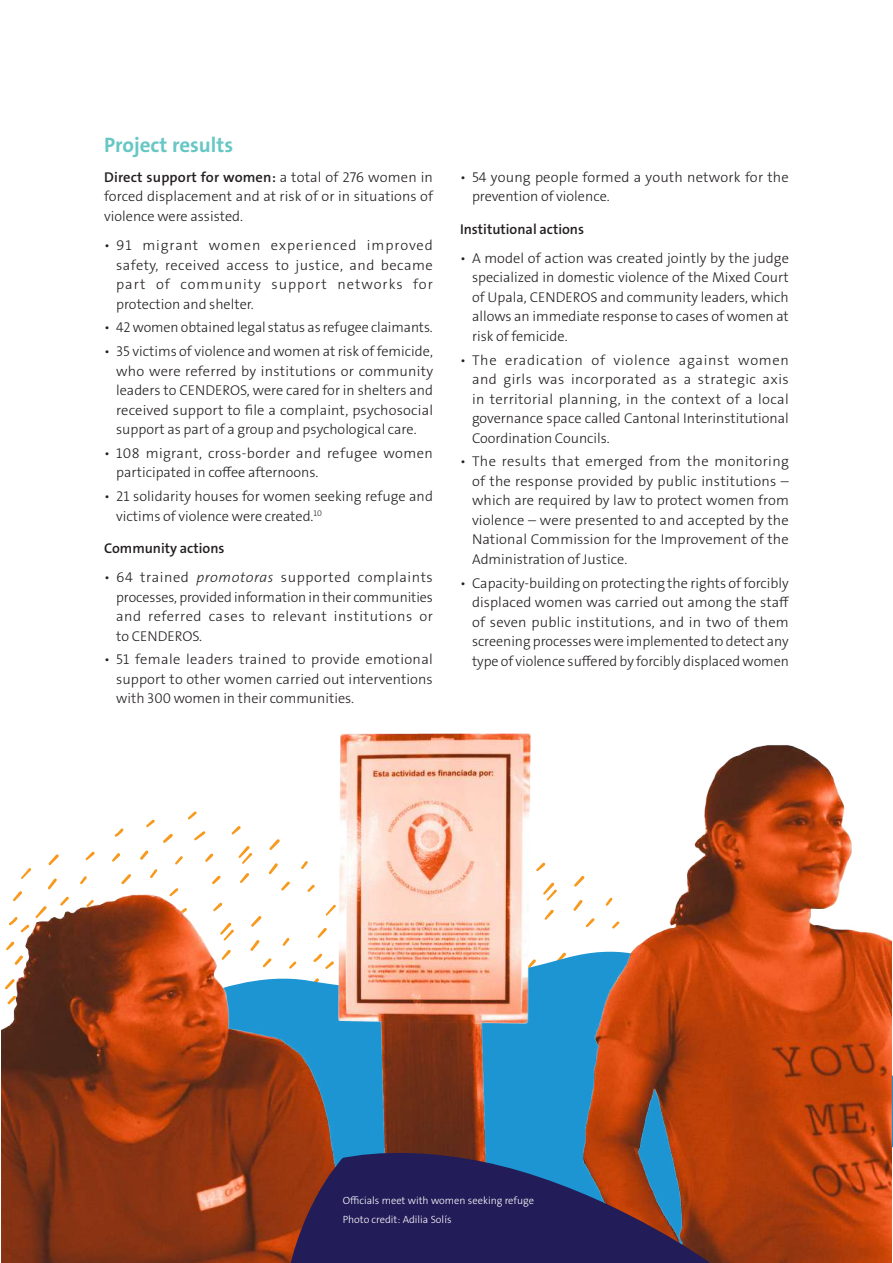
<style>
.page{position:relative;width:893px;height:1263px;background:#fff}
.page>*{position:absolute;margin:0;border:0;box-sizing:border-box;transform-origin:0 0}
.t1{font:21px "Grundfos The Sans OT 7 B";color:#66c7c5}
.t2{font:14.25px/19.5px "Grundfos The Sans OT 3 L";color:#231f20;text-align:justify}
.t3{font:14.25px "Grundfos The Sans OT 6 SB";color:#231f20}
.t4{font:10.5px/18.8px "Grundfos The Sans OT 3 L";color:#fff}
.s1{font-family:"Grundfos The Sans OT 3 L"}
.s2{font-family:"Grundfos The Sans OT 3 L Italic"}
</style>
<div class="page">
<img style="left:1px;top:733px;width:891px;height:530px">
<svg style="left:276px;top:1140px;width:549px;height:123px;background:#593545"></svg>
<h1 class="t1" style="left:104px;top:131px;width:130px">Project results</h1>
<p class="t3" style="left:104px;top:168px;width:330px">Direct support for women: <span class="s1">a total of 276 women in</span></p>
<p class="t2" style="left:104px;top:187px;width:330px">forced displacement and at risk of or in situations of violence were assisted.</p>
<p class="t2" style="left:116px;top:236px;width:318px;text-indent:-12px">• 91 migrant women experienced improved safety, received access to justice, and became part of community support networks for protection and shelter.</p>
<p class="t2" style="left:104px;top:318px;width:330px">• 42 women obtained legal status as refugee claimants.</p>
<p class="t2" style="left:116px;top:342px;width:318px;text-indent:-12px">• 35 victims of violence and women at risk of femicide, who were referred by institutions or community leaders to CENDEROS, were cared for in shelters and received support to file a complaint, psychosocial support as part of a group and psychological care.</p>
<p class="t2" style="left:116px;top:443px;width:318px;text-indent:-12px">• 108 migrant, cross-border and refugee women participated in coffee afternoons.</p>
<p class="t2" style="left:116px;top:487px;width:318px;text-indent:-12px">• 21 solidarity houses for women seeking refuge and victims of violence were created.<sup>10</sup></p>
<p class="t3" style="left:104px;top:539px;width:122px">Community actions</p>
<p class="t2" style="left:116px;top:568px;width:318px;text-indent:-12px">• 64 trained <span class="s2">promotoras</span> supported complaints processes, provided information in their communities and referred cases to relevant institutions or to CENDEROS.</p>
<p class="t2" style="left:116px;top:650px;width:318px;text-indent:-12px">• 51 female leaders trained to provide emotional support to other women carried out interventions with 300 women in their communities.</p>
<p class="t2" style="left:472px;top:167px;width:318px;text-indent:-12px">• 54 young people formed a youth network for the prevention of violence.</p>
<p class="t3" style="left:460px;top:220px;width:126px">Institutional actions</p>
<p class="t2" style="left:472px;top:248px;width:318px;text-indent:-12px">• A model of action was created jointly by the judge specialized in domestic violence of the Mixed Court of Upala, CENDEROS and community leaders, which allows an immediate response to cases of women at risk of femicide.</p>
<p class="t2" style="left:472px;top:350px;width:318px;text-indent:-12px">• The eradication of violence against women and girls was incorporated as a strategic axis in territorial planning, in the context of a local governance space called Cantonal Interinstitutional Coordination Councils.</p>
<p class="t2" style="left:472px;top:452px;width:318px;text-indent:-12px">• The results that emerged from the monitoring of the response provided by public institutions – which are required by law to protect women from violence – were presented to and accepted by the National Commission for the Improvement of the Administration of Justice.</p>
<p class="t2" style="left:472px;top:573px;width:319px;text-indent:-12px">• Capacity-building on protecting the rights of forcibly displaced women was carried out among the staff of seven public institutions, and in two of them screening processes were implemented to detect any type of violence suffered by forcibly displaced women</p>
<p class="t4" style="left:343px;top:1191px;width:193px">Officials meet with women seeking refuge<br>Photo credit: Adilia Solís</p>
</div>
